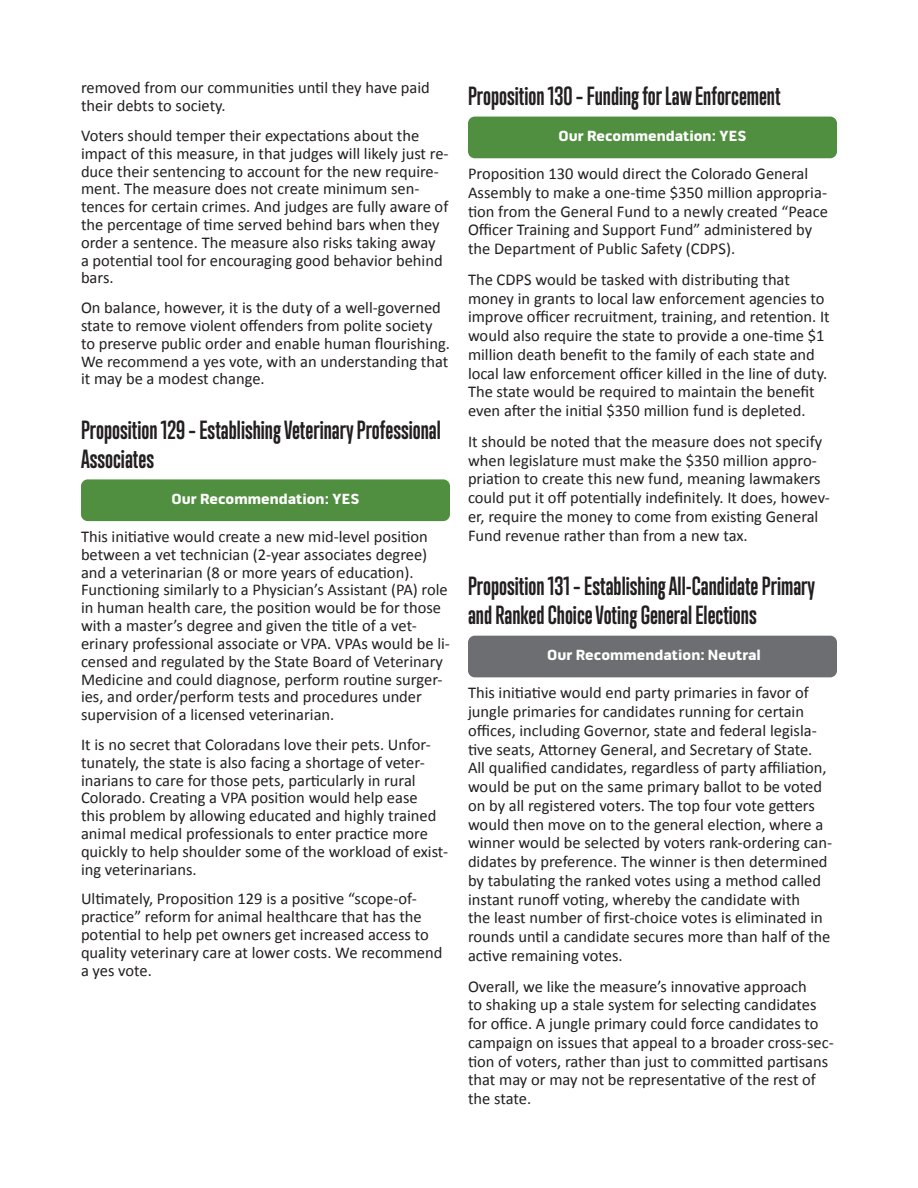
<style>
.page{position:relative;width:918px;height:1188px;background:#fff}
.page>*{position:absolute;margin:0;border:0;box-sizing:border-box;transform-origin:0 0}
.Ballot_Item{font:700 24px/28.8px "Trump Gothic Pro";color:#231f20}
.t1{font:16.5px/18.8px "Calibri";color:#231f20}
.YES{font:900 15px "Pill Gothic 600 mg";color:#fff}
.NEUTRAL{font:900 15px "Pill Gothic 600 mg";color:#fff}
</style>
<div class="page">
<div style="left:81px;top:479px;width:369px;height:42px;background:#518f40;border-radius:7px"></div>
<div style="left:468px;top:117px;width:369px;height:41px;background:#518f40;border-radius:7px"></div>
<div style="left:468px;top:636px;width:369px;height:41px;background:#6d6e71;border-radius:7px"></div>
<p class="t1" style="left:81px;top:79px;width:350px;line-height:17.9px">removed from our communities until they have paid their debts to society.</p>
<p class="t1" style="left:81px;top:126px;width:369px;line-height:17.9px">Voters should temper their expectations about the impact of this measure, in that judges will likely just re&shy;duce their sentencing to account for the new require&shy;ment. The measure does not create minimum sen&shy;tences for certain crimes. And judges are fully aware of the percentage of time served behind bars when they order a sentence. The measure also risks taking away<br>a potential tool for encouraging good behavior behind bars.</p>
<p class="t1" style="left:81px;top:298px;width:370px;line-height:17.9px">On balance, however, it is the duty of a well-governed state to remove violent offenders from polite society to preserve public order and enable human flourishing.<br>We recommend a yes vote, with an understanding that it may be a modest change.</p>
<p class="Ballot_Item" style="left:81px;top:415px;width:362px">Proposition 129 – Establishing Veterinary Professional<br>Associates</p>
<p class="YES" style="left:171px;top:490px;width:190px">Our Recommendation: YES</p>
<p class="t1" style="left:81px;top:527px;width:370px;line-height:17.9px">This initiative would create a new mid-level position between a vet technician (2-year associates degree) and a veterinarian (8 or more years of education).<br>Functioning similarly to a Physician’s Assistant (PA) role in human health care, the position would be for those with a master’s degree and given the title of a vet&shy;erinary professional associate or VPA. VPAs would be li&shy;censed and regulated by the State Board of Veterinary Medicine and could diagnose, perform routine surger&shy;ies, and order/perform tests and procedures under supervision of a licensed veterinarian.</p>
<p class="t1" style="left:81px;top:735px;width:369px;line-height:17.9px">It is no secret that Coloradans love their pets. Unfor&shy;tunately, the state is also facing a shortage of veter&shy;inarians to care for those pets, particularly in rural Colorado. Creating a VPA position would help ease<br>this problem by allowing educated and highly trained animal medical professionals to enter practice more quickly to help shoulder some of the workload of exist&shy;ing veterinarians.</p>
<p class="t1" style="left:81px;top:890px;width:363px;line-height:17.9px">Ultimately, Proposition 129 is a positive “scope-of&shy;practice” reform for animal healthcare that has the potential to help pet owners get increased access to quality veterinary care at lower costs. We recommend a yes vote.</p>
<p class="Ballot_Item" style="left:468px;top:81px;width:314px">Proposition 130 – Funding for Law Enforcement</p>
<p class="YES" style="left:558px;top:127px;width:190px">Our Recommendation: YES</p>
<p class="t1" style="left:468px;top:164px;width:362px">Proposition 130 would direct the Colorado General Assembly to make a one-time $350 million appropria&shy;tion from the General Fund to a newly created “Peace Officer Training and Support Fund” administered by the Department of Public Safety (CDPS).</p>
<p class="t1" style="left:468px;top:270px;width:363px">The CDPS would be tasked with distributing that money in grants to local law enforcement agencies to improve officer recruitment, training, and retention. It would also require the state to provide a one-time $1 million death benefit to the family of each state and local law enforcement officer killed in the line of duty.<br>The state would be required to maintain the benefit even after the initial $350 million fund is depleted.</p>
<p class="t1" style="left:468px;top:432px;width:363px">It should be noted that the measure does not specify when legislature must make the $350 million appro&shy;priation to create this new fund, meaning lawmakers could put it off potentially indefinitely. It does, howev&shy;er, require the money to come from existing General Fund revenue rather than from a new tax.</p>
<p class="Ballot_Item" style="left:468px;top:571px;width:349px">Proposition 131 – Establishing All-Candidate Primary and Ranked Choice Voting General Elections</p>
<p class="NEUTRAL" style="left:547px;top:646px;width:215px">Our Recommendation: Neutral</p>
<p class="t1" style="left:468px;top:683px;width:366px">This initiative would end party primaries in favor of jungle primaries for candidates running for certain offices, including Governor, state and federal legisla&shy;tive seats, Attorney General, and Secretary of State.<br>All qualified candidates, regardless of party affiliation, would be put on the same primary ballot to be voted on by all registered voters. The top four vote getters would then move on to the general election, where a winner would be selected by voters rank-ordering can&shy;didates by preference. The winner is then determined by tabulating the ranked votes using a method called instant runoff voting, whereby the candidate with<br>the least number of first-choice votes is eliminated in rounds until a candidate secures more than half of the active remaining votes.</p>
<p class="t1" style="left:468px;top:976px;width:367px">Overall, we like the measure’s innovative approach<br>to shaking up a stale system for selecting candidates for office. A jungle primary could force candidates to campaign on issues that appeal to a broader cross-sec&shy;tion of voters, rather than just to committed partisans that may or may not be representative of the rest of the state.</p>
</div>
